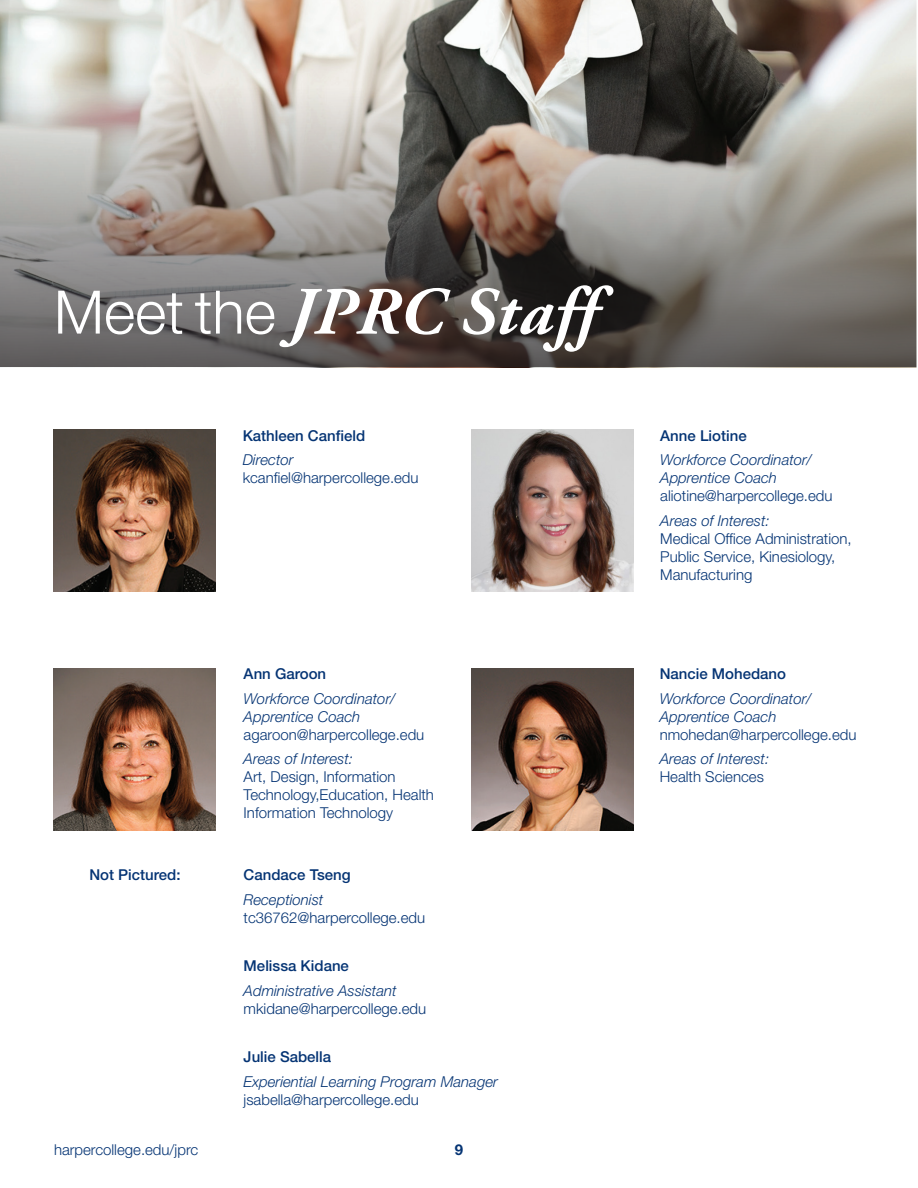
<style>
.page{position:relative;width:918px;height:1188px;background:#fff}
.page>*{position:absolute;margin:0;border:0;box-sizing:border-box;transform-origin:0 0}
.body_copy{font:italic 700 67.5px "Adobe Garamond Pro";letter-spacing:.015em;color:#fff}
.body_copy-2{font:300 15px/18px "Helvetica Neue LT Std";color:#053474}
.body_copy-3{font:italic 300 15px/18px "Helvetica Neue LT Std";color:#053474}
.body_copy-4{font:500 15px "Helvetica Neue LT Std";color:#053474}
.body_copy-5{font:700 15px "Helvetica Neue LT Std";color:#053474}
.s1{font-family:"Helvetica Neue LT Std";font-weight:300;font-style:normal;font-size:60px}
.s2{font-style:italic}
.s3{font-style:normal}
</style>
<div class="page">
<img style="left:54px;top:430px;width:162px;height:162px">
<img style="left:54px;top:668px;width:162px;height:162px">
<img style="left:471px;top:430px;width:162px;height:162px">
<img style="left:471px;top:668px;width:162px;height:162px">
<img style="left:0;top:0;width:916px;height:367px">
<p class="body_copy" style="left:54px;top:273px;width:544px"><span class="s1">Meet the</span> JPRC Staff</p>
<p class="body_copy-4" style="left:243px;top:426px;width:124px">Kathleen Canfield</p>
<p class="body_copy-2" style="left:243px;top:451px;width:177px"><span class="s2">Director </span>kcanfiel@harpercollege.edu</p>
<p class="body_copy-4" style="left:89px;top:866px;width:93px">Not Pictured:</p>
<p class="body_copy-4" style="left:244px;top:665px;width:84px">Ann Garoon</p>
<p class="body_copy-3" style="left:244px;top:689px;width:182px">Workforce Coordinator/<br>Apprentice Coach <span class="s3">agaroon@harpercollege.edu</span></p>
<p class="body_copy-2" style="left:244px;top:750px;width:192px"><span class="s2">Areas of Interest:<br></span>Art, Design, Information<br>Technology,Education, Health<br>Information Technology</p>
<p class="body_copy-4" style="left:244px;top:866px;width:108px">Candace Tseng</p>
<p class="body_copy-2" style="left:244px;top:890px;width:183px"><span class="s2">Receptionist </span>tc36762@harpercollege.edu</p>
<p class="body_copy-4" style="left:244px;top:957px;width:107px">Melissa Kidane</p>
<p class="body_copy-2" style="left:244px;top:981px;width:184px"><span class="s2">Administrative Assistant </span>mkidane@harpercollege.edu</p>
<p class="body_copy-4" style="left:244px;top:1048px;width:89px">Julie Sabella</p>
<p class="body_copy-3" style="left:244px;top:1072px;width:256px">Experiential Learning Program Manager <span class="s3">jsabella@harpercollege.edu</span></p>
<p class="body_copy-2" style="left:54px;top:1140px;width:146px">harpercollege.edu/jprc</p>
<p class="body_copy-5" style="left:455px;top:1140px;width:10px">9</p>
<p class="body_copy-4" style="left:660px;top:426px;width:88px">Anne Liotine</p>
<p class="body_copy-3" style="left:660px;top:451px;width:174px">Workforce Coordinator/<br>Apprentice Coach <span class="s3">aliotine@harpercollege.edu</span></p>
<p class="body_copy-2" style="left:660px;top:511px;width:193px"><span class="s2">Areas of Interest:<br></span>Medical Office Administration,<br>Public Service, Kinesiology,<br>Manufacturing</p>
<p class="body_copy-4" style="left:660px;top:665px;width:128px">Nancie Mohedano</p>
<p class="body_copy-3" style="left:660px;top:689px;width:198px">Workforce Coordinator/<br>Apprentice Coach <span class="s3">nmohedan@harpercollege.edu</span></p>
<p class="body_copy-3" style="left:660px;top:750px;width:111px">Areas of Interest:<br><span class="s3">Health Sciences</span></p>
</div>
